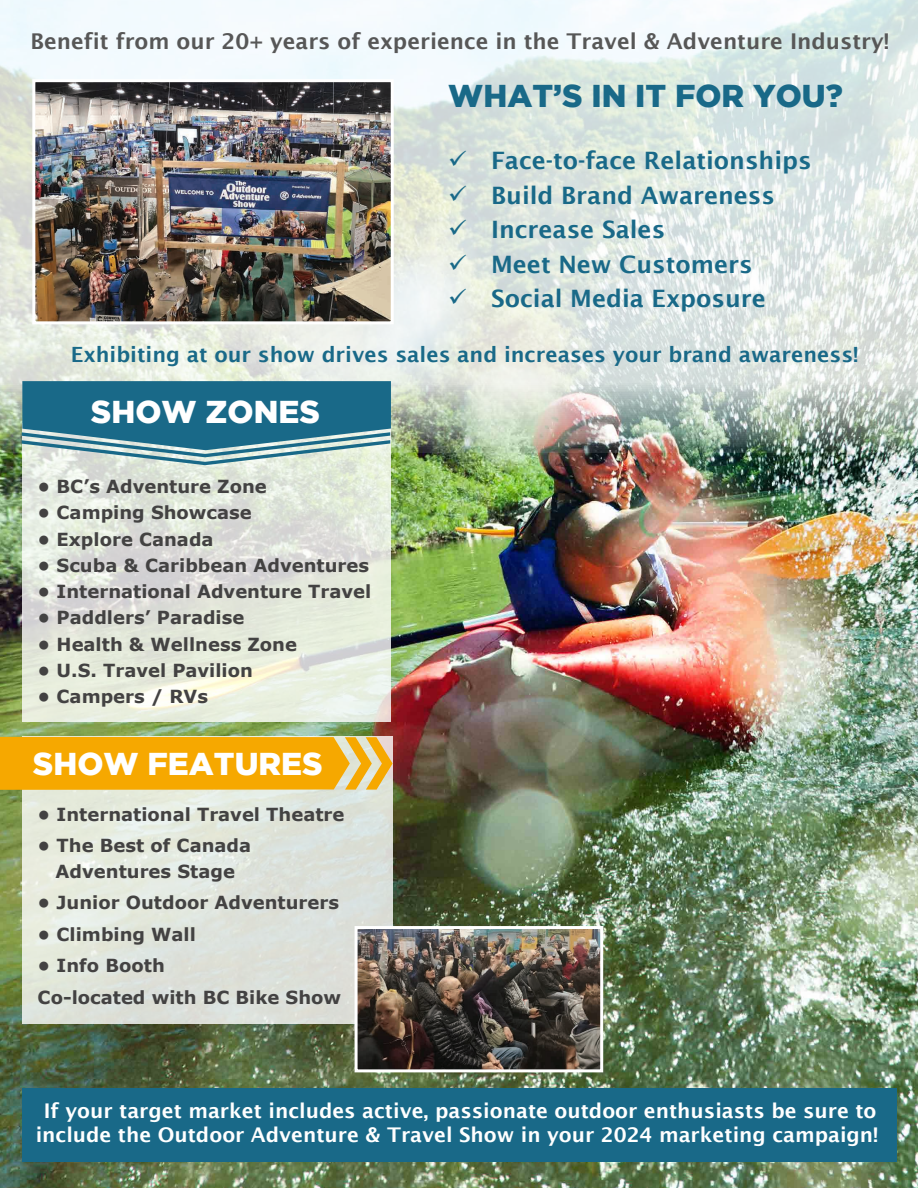
<style>
.page{position:relative;width:918px;height:1188px;background:#fff}
.page>*{position:absolute;margin:0;border:0;box-sizing:border-box;transform-origin:0 0}
.t1{font:900 31.5px "Gotham";color:#fff}
.t2{font:900 31.5px "Gotham";color:#196988}
.t3{font:600 24px "Lucida Sans";color:#196988}
.t4{font:600 21.75px "Lucida Sans";color:#575757}
.t5{font:600 21px "Lucida Sans";color:#196988}
.t6{font:600 20.25px/24px "Lucida Sans";color:#fff;text-align:center}
.t7{font:700 18px/25.5px "Verdana";color:#434242;text-align:center}
</style>
<div class="page">
<img style="left:0;top:453px;width:918px;height:735px">
<svg style="left:0;top:0;width:918px;height:453px"></svg>
<div style="left:22px;top:1088px;width:874px;height:74px;background:#196988"></div>
<svg style="left:22px;top:465px;width:368px;height:256px;background:#e2e6dc"></svg>
<div style="left:22px;top:737px;width:371px;height:287px;background:#dfe4dc"></div>
<svg style="left:22px;top:381px;width:369px;height:84px;background:#47869c"></svg>
<svg style="left:0;top:737px;width:393px;height:53px;background:#f4ac11"></svg>
<img style="left:36px;top:83px;width:354px;height:237px">
<div style="left:32px;top:79px;width:362px;height:245px;border:3px solid #fff"></div>
<img style="left:359px;top:930px;width:240px;height:138px">
<div style="left:355px;top:926px;width:248px;height:146px;border:3px solid #fff"></div>
<p class="t4" style="left:30px;top:29px;width:860px">Benefit from our 20+ years of experience in the Travel &amp; Adventure Industry!</p>
<h1 class="t2" style="left:448px;top:78px;width:396px">WHAT’S IN IT FOR YOU?</h1>
<h2 class="t3" style="left:448px;top:147px;width:365px">✓ Face-to-face Relationships</h2>
<h2 class="t3" style="left:448px;top:181px;width:328px">✓ Build Brand Awareness</h2>
<h2 class="t3" style="left:448px;top:216px;width:218px">✓ Increase Sales</h2>
<h2 class="t3" style="left:448px;top:250px;width:306px">✓ Meet New Customers</h2>
<h2 class="t3" style="left:448px;top:285px;width:319px">✓ Social Media Exposure</h2>
<p class="t5" style="left:71px;top:343px;width:789px">Exhibiting at our show drives sales and increases your brand awareness!</p>
<h1 class="t1" style="left:91px;top:394px;width:231px">SHOW ZONES</h1>
<p class="t7" style="left:38px;top:474px;width:231px">• BC’s Adventure Zone</p>
<p class="t7" style="left:38px;top:500px;width:216px">• Camping Showcase</p>
<p class="t7" style="left:38px;top:526px;width:177px">• Explore Canada</p>
<p class="t7" style="left:38px;top:552px;width:333px">• Scuba &amp; Caribbean Adventures</p>
<p class="t7" style="left:38px;top:579px;width:335px">• International Adventure Travel</p>
<p class="t7" style="left:38px;top:605px;width:208px">• Paddlers’ Paradise</p>
<p class="t7" style="left:38px;top:631px;width:261px">• Health &amp; Wellness Zone</p>
<p class="t7" style="left:38px;top:657px;width:217px">• U.S. Travel Pavilion</p>
<p class="t7" style="left:38px;top:684px;width:172px">• Campers / RVs</p>
<h1 class="t1" style="left:33px;top:745px;width:291px">SHOW FEATURES</h1>
<p class="t7" style="left:38px;top:801px;width:308px">• International Travel Theatre</p>
<p class="t7" style="left:38px;top:833px;width:215px">• The Best of Canada<br>Adventures Stage</p>
<p class="t7" style="left:38px;top:890px;width:303px">• Junior Outdoor Adventurers</p>
<p class="t7" style="left:38px;top:921px;width:160px">• Climbing Wall</p>
<p class="t7" style="left:38px;top:950px;width:305px;line-height:31.5px;text-align:left">• Info Booth<br>Co-located with BC Bike Show</p>
<p class="t6" style="left:36px;top:1099px;width:844px">If your target market includes active, passionate outdoor enthusiasts be sure to include the Outdoor Adventure &amp; Travel Show in your 2024 marketing campaign!</p>
</div>
